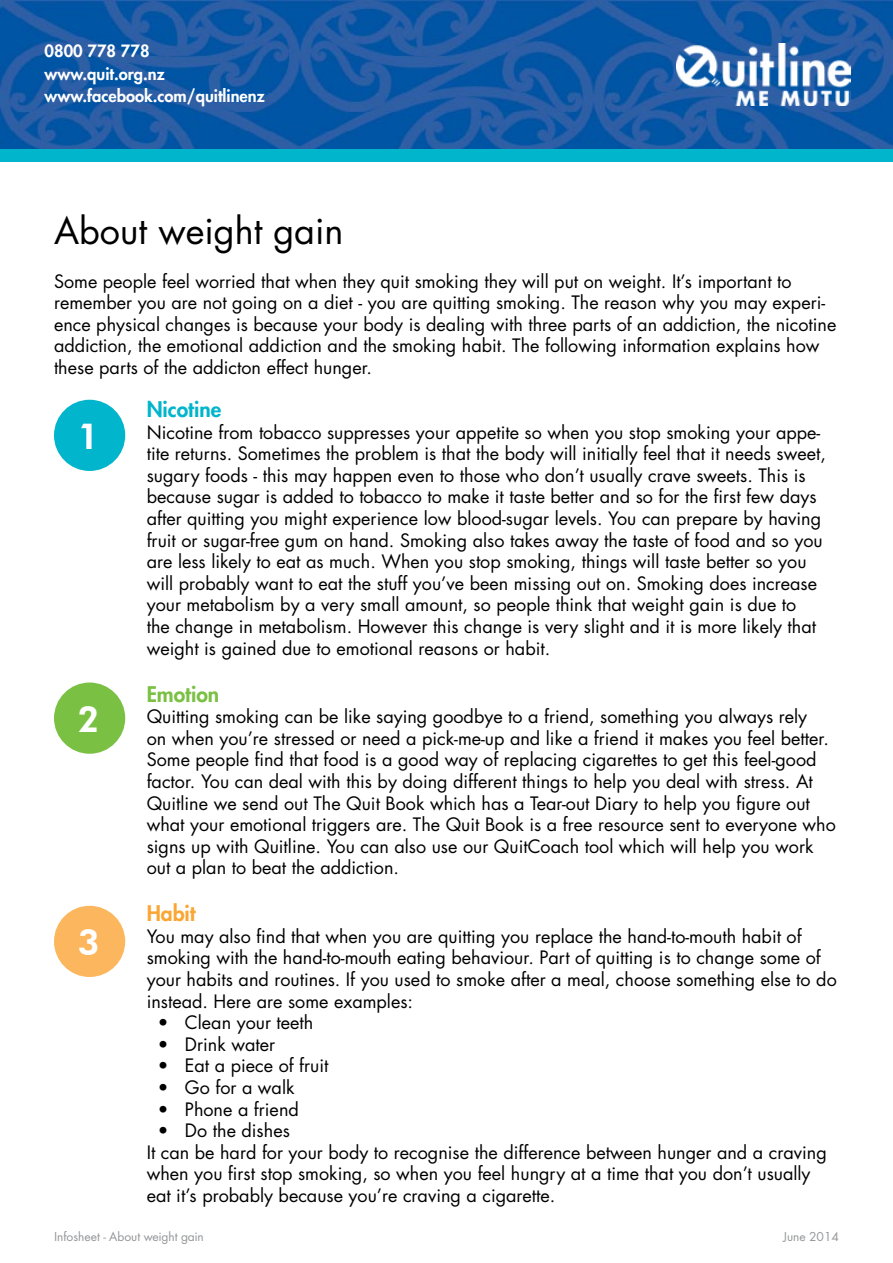
<style>
.page{position:relative;width:893px;height:1263px;background:#fff}
.page>*{position:absolute;margin:0;border:0;box-sizing:border-box;transform-origin:0 0}
.t1{font:36px "Futura Std";color:#000}
.t2{font:800 36px "Futura BT";color:#fff}
.t3{font:800 21px "Futura Std";color:#00b5cc}
.t4{font:800 21px "Futura Std";color:#7ac143}
.t5{font:800 21px "Futura Std";color:#faa634}
.t6{font:18px/21.6px "Futura Std";color:#000}
.t7{font:800 16.5px/22.5px "Futura Std";color:#fff}
.t8{font:13.5px "Futura Boo";color:#939598}
</style>
<div class="page">
<img style="left:0;top:0;width:893px;height:149px">
<div style="left:0;top:149px;width:893px;height:13px;background:#00b5cc"></div>
<img style="left:676px;top:43px;width:175px;height:62px">
<div style="left:54px;top:400px;width:71px;height:71px;background:#00b5cc;border-radius:50%"></div>
<div style="left:54px;top:682px;width:71px;height:72px;background:#7ac143;border-radius:50%"></div>
<div style="left:54px;top:906px;width:71px;height:71px;background:#fcb75e;border-radius:50%"></div>
<p class="t7" style="left:45px;top:40px;width:222px">0800 778 778 www.quit.org.nz www.facebook.com/quitlinenz</p>
<h1 class="t1" style="left:54px;top:208px;width:291px">About weight gain</h1>
<p class="t6" style="left:54px;top:270px;width:784px">Some people feel worried that when they quit smoking they will put on weight. It’s important to remember you are not going on a diet - you are quitting smoking. The reason why you may experi&shy;ence physical changes is because your body is dealing with three parts of an addiction, the nicotine addiction, the emotional addiction and the smoking habit. The following information explains how these parts of the addicton effect hunger.</p>
<h1 class="t2" style="left:77px;top:414px;width:24px">1</h1>
<h1 class="t2" style="left:77px;top:697px;width:24px">2</h1>
<h1 class="t2" style="left:77px;top:920px;width:24px">3</h1>
<p class="t3" style="left:147px;top:396px;width:76px">Nicotine</p>
<p class="t6" style="left:147px;top:421px;width:681px">Nicotine from tobacco suppresses your appetite so when you stop smoking your appe&shy;tite returns. Sometimes the problem is that the body will initially feel that it needs sweet, sugary foods - this may happen even to those who don’t usually crave sweets. This is because sugar is added to tobacco to make it taste better and so for the first few days after quitting you might experience low blood-sugar levels. You can prepare by having fruit or sugar-free gum on hand. Smoking also takes away the taste of food and so you are less likely to eat as much. When you stop smoking, things will taste better so you will probably want to eat the stuff you’ve been missing out on. Smoking does increase your metabolism by a very small amount, so people think that weight gain is due to<br>the change in metabolism. However this change is very slight and it is more likely that weight is gained due to emotional reasons or habit.</p>
<p class="t4" style="left:147px;top:680px;width:74px">Emotion</p>
<p class="t6" style="left:147px;top:706px;width:691px">Quitting smoking can be like saying goodbye to a friend, something you always rely<br>on when you’re stressed or need a pick-me-up and like a friend it makes you feel better.<br>Some people find that food is a good way of replacing cigarettes to get this feel-good factor. You can deal with this by doing different things to help you deal with stress. At Quitline we send out The Quit Book which has a Tear-out Diary to help you figure out what your emotional triggers are. The Quit Book is a free resource sent to everyone who signs up with Quitline. You can also use our QuitCoach tool which will help you work out a plan to beat the addiction.</p>
<p class="t5" style="left:147px;top:900px;width:50px">Habit</p>
<p class="t6" style="left:147px;top:925px;width:692px">You may also find that when you are quitting you replace the hand-to-mouth habit of smoking with the hand-to-mouth eating behaviour. Part of quitting is to change some of your habits and routines. If you used to smoke after a meal, choose something else to do instead. Here are some examples:</p>
<p class="t6" style="left:158px;top:1012px;width:157px">• Clean your teeth</p>
<p class="t6" style="left:158px;top:1033px;width:119px">• Drink water</p>
<p class="t6" style="left:158px;top:1055px;width:172px">• Eat a piece of fruit</p>
<p class="t6" style="left:158px;top:1077px;width:138px">• Go for a walk</p>
<p class="t6" style="left:158px;top:1098px;width:142px">• Phone a friend</p>
<p class="t6" style="left:147px;top:1120px;width:682px;text-indent:11px">• Do the dishes<br>It can be hard for your body to recognise the difference between hunger and a craving when you first stop smoking, so when you feel hungry at a time that you don’t usually eat it’s probably because you’re craving a cigarette.</p>
<p class="t8" style="left:54px;top:1228px;width:151px">Infosheet - About weight gain</p>
<p class="t8" style="left:783px;top:1228px;width:57px">June 2014</p>
</div>
